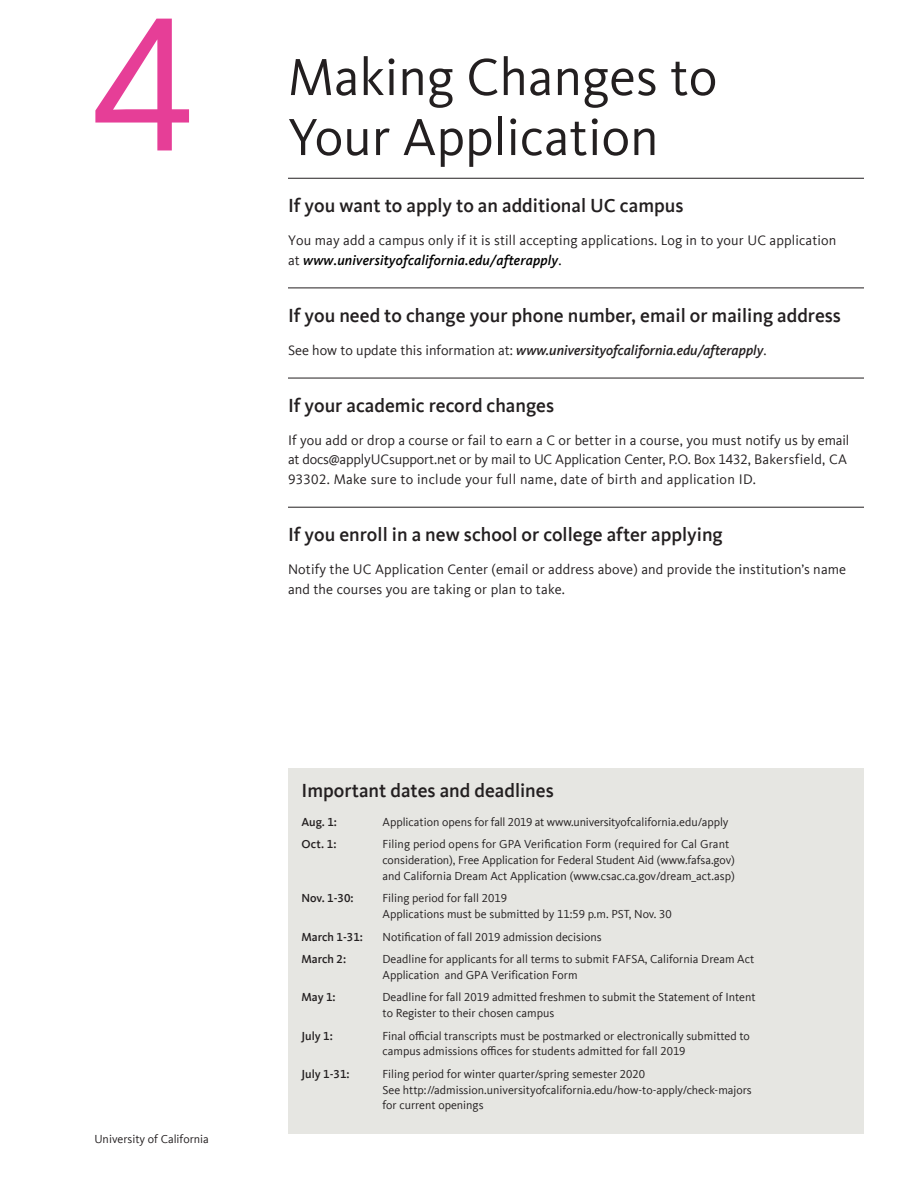
<style>
.page{position:relative;width:918px;height:1188px;background:#fff}
.page>*{position:absolute;margin:0;border:0;box-sizing:border-box;transform-origin:0 0}
.head{font:198px "Kievit Offc Pro";color:#e63e97}
.head-2{font:54px/60px "Kievit Offc Pro";color:#231f20}
.head-sub_rule_above{font:500 19.5px "Kievit Offc Pro";color:#231f20}
.body{font:500 19.5px "Kievit Offc Pro";color:#231f20}
.box_head{font:500 19.5px "Kievit Offc Pro";color:#231f20}
.body-2{font:14.25px/19.5px "Kievit Offc Pro";letter-spacing:.01em;color:#231f20}
.body-3{font:italic 500 14.25px "Kievit Offc Pro";color:#231f20}
.t1{font:12px/15.8px "Kievit Offc Pro";color:#231f20}
.t2{font:500 12px "Kievit Offc Pro";color:#231f20}
.s1{font-weight:500;font-style:italic;color:#000}
.s2{color:#000}
.s3{font-weight:400;font-style:normal}
</style>
<div class="page">
<hr style="left:288px;top:178px;width:576px;height:1px;background:#231f20">
<hr style="left:288px;top:288px;width:576px;height:1px;background:#231f20">
<hr style="left:288px;top:378px;width:576px;height:1px;background:#231f20">
<hr style="left:288px;top:507px;width:576px;height:1px;background:#231f20">
<div style="left:288px;top:768px;width:576px;height:366px;background:#e6e6e2"></div>
<p class="head" style="left:92px;top:-34px;width:105px">4</p>
<p class="t1" style="left:94px;top:1131px;width:116px">University of California</p>
<p class="head-2" style="left:288px;top:47px;width:431px">Making Changes to<br>Your Application</p>
<p class="body" style="left:288px;top:194px;width:397px">If you want to apply to an additional UC campus</p>
<p class="body-2" style="left:288px;top:231px;width:550px">You may add a campus only if it is still accepting applications. Log in to your UC application at <span class="s1">www.universityofcalifornia.edu/afterapply</span><span class="s2">.</span></p>
<p class="head-sub_rule_above" style="left:288px;top:304px;width:555px">If you need to change your phone number, email or mailing address</p>
<p class="body-3" style="left:288px;top:342px;width:480px"><span class="s3">See how to update this information at:</span> www.universityofcalifornia.edu/afterapply<span class="s3">.</span></p>
<p class="head-sub_rule_above" style="left:288px;top:394px;width:268px">If your academic record changes</p>
<p class="body-2" style="left:288px;top:430px;width:563px">If you add or drop a course or fail to earn a C or better in a course, you must notify us by email at docs@applyUCsupport.net or by mail to UC Application Center, P.O. Box 1432, Bakersfield, CA<br>93302. Make sure to include your full name, date of birth and application ID.</p>
<p class="head-sub_rule_above" style="left:288px;top:523px;width:436px">If you enroll in a new school or college after applying</p>
<p class="body-2" style="left:288px;top:560px;width:560px">Notify the UC Application Center (email or address above) and provide the institution’s name and the courses you are taking or plan to take.</p>
<p class="box_head" style="left:302px;top:778px;width:254px">Important dates and deadlines</p>
<p class="t2" style="left:302px;top:815px;width:37px">Aug. 1:</p>
<p class="t1" style="left:382px;top:814px;width:348px">Application opens for fall 2019 at www.universityofcalifornia.edu/apply</p>
<p class="t2" style="left:301px;top:837px;width:37px">Oct. 1:</p>
<p class="t1" style="left:382px;top:836px;width:354px">Filing period opens for GPA Verification Form (required for Cal Grant consideration), Free Application for Federal Student Aid (www.fafsa.gov) and California Dream Act Application (www.csac.ca.gov/dream_act.asp)</p>
<p class="t2" style="left:301px;top:891px;width:54px">Nov. 1-30:</p>
<p class="t1" style="left:382px;top:890px;width:291px">Filing period for fall 2019<br>Applications must be submitted by 11:59 p.m. PST, Nov. 30</p>
<p class="t2" style="left:301px;top:929px;width:63px">March 1-31:</p>
<p class="t1" style="left:382px;top:929px;width:221px">Notification of fall 2019 admission decisions</p>
<p class="t2" style="left:302px;top:952px;width:46px">March 2:</p>
<p class="t2" style="left:302px;top:990px;width:36px">May 1:</p>
<p class="t2" style="left:302px;top:1028px;width:33px">July 1:</p>
<p class="t2" style="left:302px;top:1067px;width:50px">July 1-31:</p>
<p class="t1" style="left:383px;top:951px;width:373px">Deadline for applicants for all terms to submit FAFSA, California Dream Act<br>Application and GPA Verification Form</p>
<p class="t1" style="left:383px;top:989px;width:375px">Deadline for fall 2019 admitted freshmen to submit the Statement of Intent to Register to their chosen campus</p>
<p class="t1" style="left:383px;top:1028px;width:369px">Final official transcripts must be postmarked or electronically submitted to campus admissions offices for students admitted for fall 2019</p>
<p class="t1" style="left:382px;top:1066px;width:371px">Filing period for winter quarter/spring semester 2020<br>See http://admission.universityofcalifornia.edu/how-to-apply/check-majors for current openings</p>
</div>
